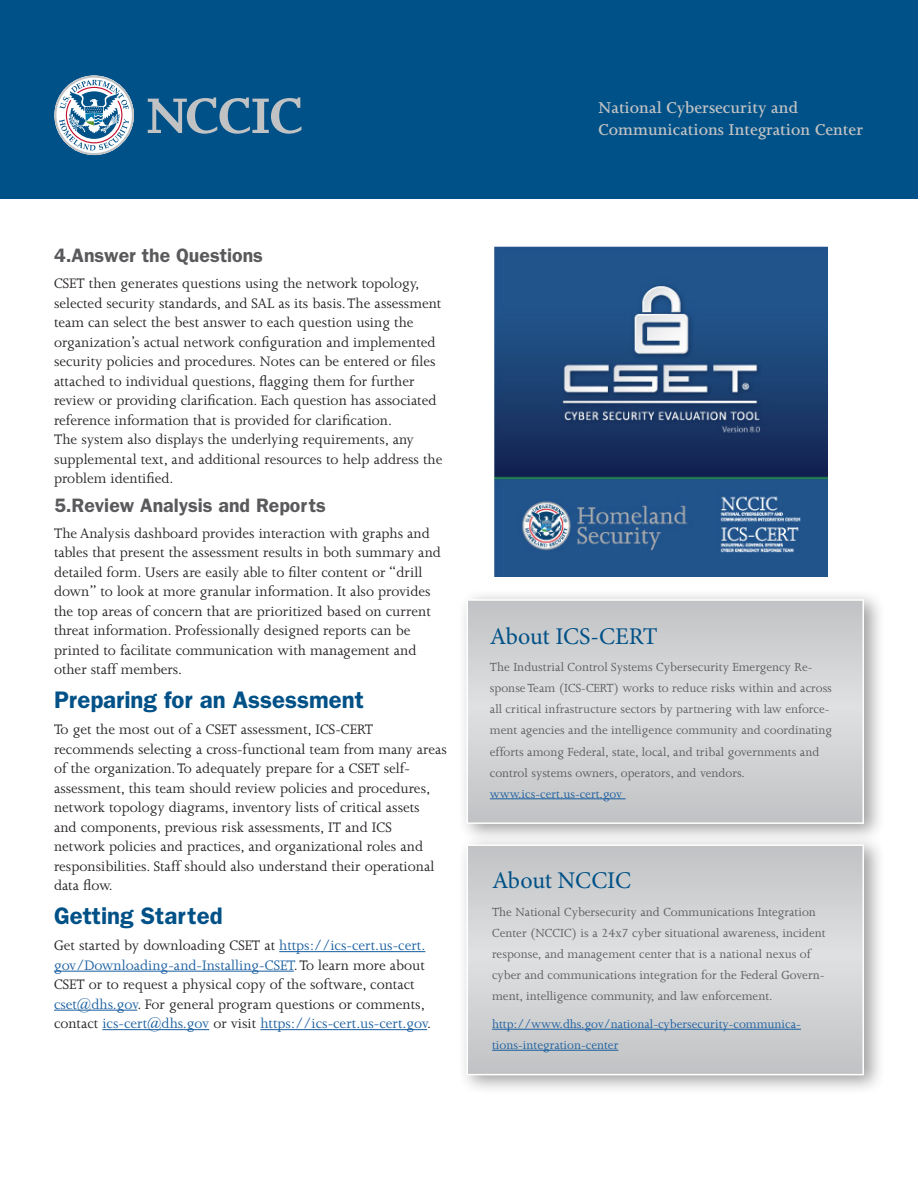
<style>
.page{position:relative;width:918px;height:1188px;background:#fff}
.page>*{position:absolute;margin:0;border:0;box-sizing:border-box;transform-origin:0 0}
.t1{font:600 24px "Franklin Gothic";color:#005187}
.t2{font:24px "Minion Pro";letter-spacing:-.01em;color:#005187}
.t3{font:600 19.5px "Franklin Gothic";color:#5a5a5d}
.t4{font:600 18px/22.5px "Joanna";color:#c1c2c4}
.t5{font:15.75px/19.5px "Joanna";color:#231f20}
.t6{font:13.5px/21px "Joanna";color:#5a5a5d}
.t7{font:13.5px/21px "Joanna";color:#175d9e}
.s1{color:#175d9e}
</style>
<div class="page">
<div style="left:0;top:0;width:918px;height:198px;background:#005187"></div>
<svg style="left:148px;top:97px;width:153px;height:37px"></svg>
<svg style="left:54px;top:75px;width:80px;height:80px"></svg>
<hr style="left:279px;top:951px;width:146px;height:1px;background:#175d9e">
<hr style="left:54px;top:971px;width:240px;height:1px;background:#175d9e">
<hr style="left:54px;top:1010px;width:83px;height:1px;background:#175d9e">
<hr style="left:102px;top:1029px;width:107px;height:1px;background:#175d9e">
<hr style="left:260px;top:1029px;width:167px;height:1px;background:#175d9e">
<div style="left:458px;top:834px;width:428px;height:261px;background:#231f20;opacity:.43"></div>
<svg style="left:469px;top:847px;width:392px;height:225px;background:#d0d1d3"></svg>
<div style="left:466px;top:844px;width:398px;height:231px;border:2px solid #fff"></div>
<hr style="left:492px;top:1029px;width:309px;height:1px;background:#175d9e">
<hr style="left:492px;top:1050px;width:126px;height:1px;background:#175d9e">
<div style="left:458px;top:589px;width:428px;height:255px;background:#231f20;opacity:.43"></div>
<svg style="left:469px;top:602px;width:392px;height:219px;background:#d0d1d3"></svg>
<div style="left:466px;top:599px;width:398px;height:225px;border:2px solid #fff"></div>
<hr style="left:490px;top:798px;width:136px;height:1px;background:#175d9e">
<img style="left:495px;top:246px;width:332px;height:330px">
<h2 class="t3" style="left:54px;top:244px;width:211px">4.Answer the Questions</h2>
<p class="t5" style="left:54px;top:274px;width:390px">CSET then generates questions using the network topology, selected security standards, and SAL as its basis. The assessment team can select the best answer to each question using the organization’s actual network configuration and implemented security policies and procedures. Notes can be entered or files attached to individual questions, flagging them for further review or providing clarification. Each question has associated reference information that is provided for clarification.<br>The system also displays the underlying requirements, any supplemental text, and additional resources to help address the problem identified.</p>
<h2 class="t3" style="left:54px;top:493px;width:273px">5.Review Analysis and Reports</h2>
<p class="t5" style="left:54px;top:523px;width:388px">The Analysis dashboard provides interaction with graphs and tables that present the assessment results in both summary and detailed form. Users are easily able to filter content or “drill down” to look at more granular information. It also provides the top areas of concern that are prioritized based on current threat information. Professionally designed reports can be printed to facilitate communication with management and other staff members.</p>
<h1 class="t1" style="left:54px;top:686px;width:311px">Preparing for an Assessment</h1>
<p class="t5" style="left:54px;top:720px;width:394px">To get the most out of a CSET assessment, ICS-CERT recommends selecting a cross-functional team from many areas of the organization. To adequately prepare for a CSET self&shy;assessment, this team should review policies and procedures, network topology diagrams, inventory lists of critical assets<br>and components, previous risk assessments, IT and ICS<br>network policies and practices, and organizational roles and responsibilities. Staff should also understand their operational data flow.</p>
<h1 class="t1" style="left:54px;top:901px;width:170px">Getting Started</h1>
<p class="t5" style="left:54px;top:936px;width:379px">Get started by downloading CSET at <span class="s1">https://ics-cert.us-cert. gov/Downloading-and-Installing-CSET</span>. To learn more about CSET or to request a physical copy of the software, contact <span class="s1">cset@dhs.gov</span>. For general program questions or comments, contact <span class="s1">ics-cert@dhs.gov</span> or visit <span class="s1">https://ics-cert.us-cert.gov</span>.</p>
<p class="t4" style="left:599px;top:96px;width:266px">National Cybersecurity and<br>Communications Integration Center</p>
<h1 class="t2" style="left:490px;top:620px;width:169px">About ICS-CERT</h1>
<p class="t6" style="left:490px;top:657px;width:344px">The Industrial Control Systems Cybersecurity Emergency Re&shy;sponse Team (ICS-CERT) works to reduce risks within and across all critical infrastructure sectors by partnering with law enforce&shy;ment agencies and the intelligence community and coordinating efforts among Federal, state, local, and tribal governments and control systems owners, operators, and vendors. <span class="s1">www.ics-cert.us-cert.gov</span></p>
<h1 class="t2" style="left:492px;top:865px;width:141px">About NCCIC</h1>
<p class="t6" style="left:492px;top:902px;width:335px">The National Cybersecurity and Communications Integration Center (NCCIC) is a 24x7 cyber situational awareness, incident response, and management center that is a national nexus of cyber and communications integration for the Federal Govern&shy;ment, intelligence community, and law enforcement.</p>
<p class="t7" style="left:492px;top:1013px;width:310px">http://www.dhs.gov/national-cybersecurity-communica&shy;tions-integration-center</p>
</div>
